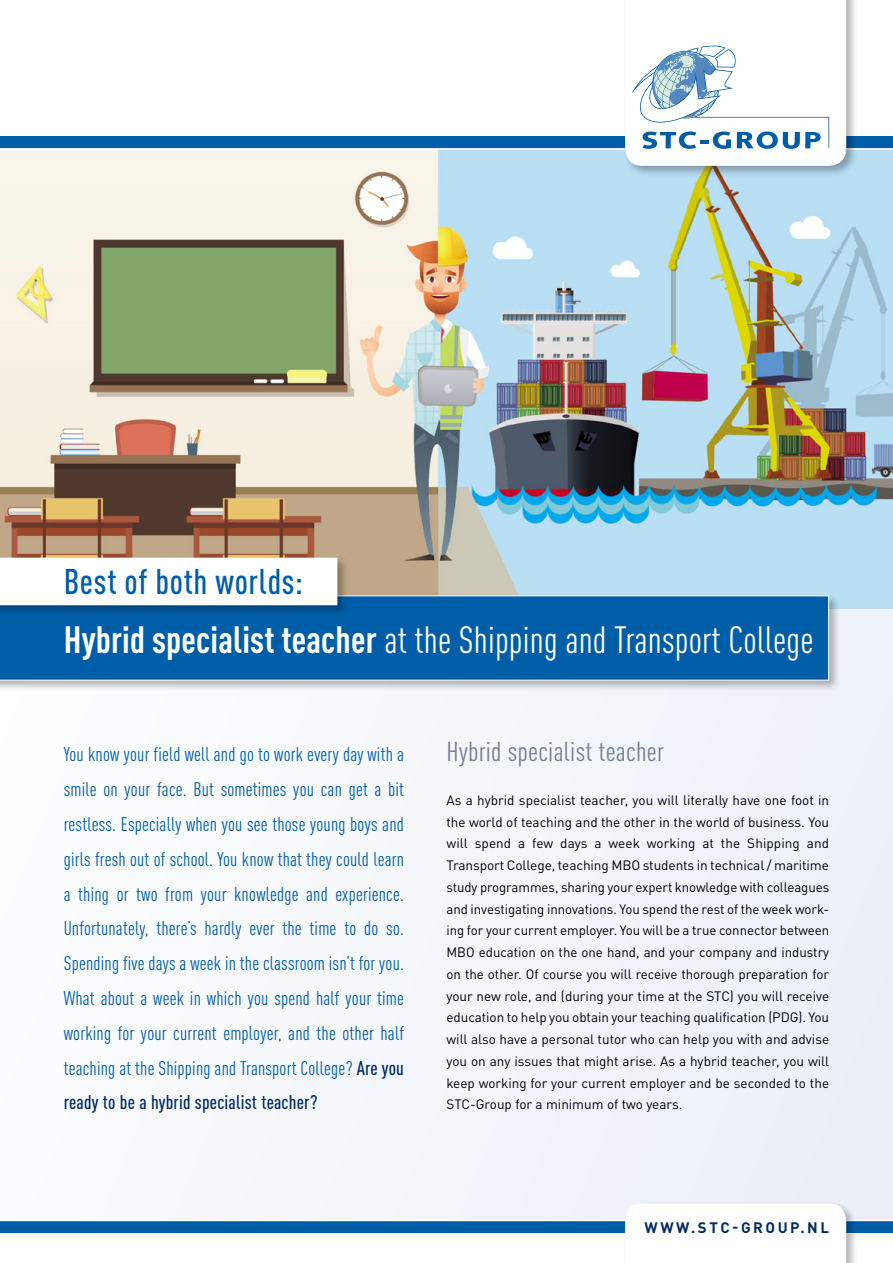
<style>
.page{position:relative;width:893px;height:1263px;background:#fff}
.page>*{position:absolute;margin:0;border:0;box-sizing:border-box;transform-origin:0 0}
.t1{font:condensed 37.5px "DINOT";letter-spacing:.005em;color:#fff}
.t2{font:500 condensed 35.25px "DINOT";letter-spacing:.02em;color:#005ea8}
.t3{font:condensed 27px "DINOT";letter-spacing:.01em;color:#747f90;scale:1.05 1}
.t4{font:condensed 19.5px/34.8px "DINOT";letter-spacing:.01em;color:#005ea8;text-align:justify}
.t5{font:700 15px "DINOT";letter-spacing:.17em;color:#002c61}
.t6{font:13.5px/21.8px "DINOT";color:#000;text-align:justify}
.s1{font-weight:700}
.s2{font-weight:500;color:#002c61}
</style>
<div class="page">
<div style="left:0;top:591px;width:893px;height:636px;background:#f4f6fb"></div>
<img style="left:0;top:150px;width:893px;height:458px">
<div style="left:0;top:1220px;width:893px;height:13px;background:#005ea8"></div>
<div style="left:0;top:136px;width:893px;height:13px;background:#005ea8"></div>
<div style="left:0;top:592px;width:841px;height:100px;background:#000;opacity:.3"></div>
<div style="left:0;top:595px;width:830px;height:86px;background:#005ea8"></div>
<hr style="left:0;top:1220px;width:893px;height:1px;background:#fff">
<hr style="left:0;top:148px;width:893px;height:2px;background:#fff">
<div style="left:0;top:555px;width:349px;height:62px;background:#000;opacity:.3"></div>
<svg style="left:0;top:558px;width:337px;height:47px"></svg>
<div style="left:622px;top:0;width:236px;height:178px;background:#000;opacity:.3"></div>
<svg style="left:625px;top:0;width:221px;height:166px"></svg>
<div style="left:622px;top:1201px;width:236px;height:62px;background:#000;opacity:.3"></div>
<svg style="left:625px;top:1203px;width:221px;height:60px"></svg>
<h2 class="t2" style="left:64px;top:560px;width:241px">Best of both worlds:</h2>
<h1 class="t1" style="left:64px;top:618px;width:751px"><span class="s1">Hybrid specialist teacher</span> at the Shipping and Transport College</h1>
<p class="t4" style="left:64px;top:737px;width:342px">You know your field well and go to work every day with a smile on your face. But sometimes you can get a bit restless. Especially when you see those young boys and girls fresh out of school. You know that they could learn a thing or two from your knowledge and experience.<br>Unfortunately, there’s hardly ever the time to do so.<br>Spending five days a week in the classroom isn’t for you.<br>What about a week in which you spend half your time working for your current employer, and the other half teaching at the Shipping and Transport College? <span class="s2">Are you ready to be a hybrid specialist teacher?</span></p>
<h3 class="t3" style="left:446px;top:736px;width:209px">Hybrid specialist teacher</h3>
<p class="t6" style="left:446px;top:789px;width:384px">As a hybrid specialist teacher, you will literally have one foot in the world of teaching and the other in the world of business. You will spend a few days a week working at the Shipping and Transport College, teaching MBO students in technical / maritime study programmes, sharing your expert knowledge with colleagues and investigating innovations. You spend the rest of the week work&shy;ing for your current employer. You will be a true connector between MBO education on the one hand, and your company and industry on the other. Of course you will receive thorough preparation for your new role, and (during your time at the STC) you will receive education to help you obtain your teaching qualification (PDG). You will also have a personal tutor who can help you with and advise you on any issues that might arise. As a hybrid teacher, you will keep working for your current employer and be seconded to the STC-Group for a minimum of two years.</p>
<p class="t5" style="left:644px;top:1218px;width:186px">WWW.STC-GROUP.NL</p>
</div>
